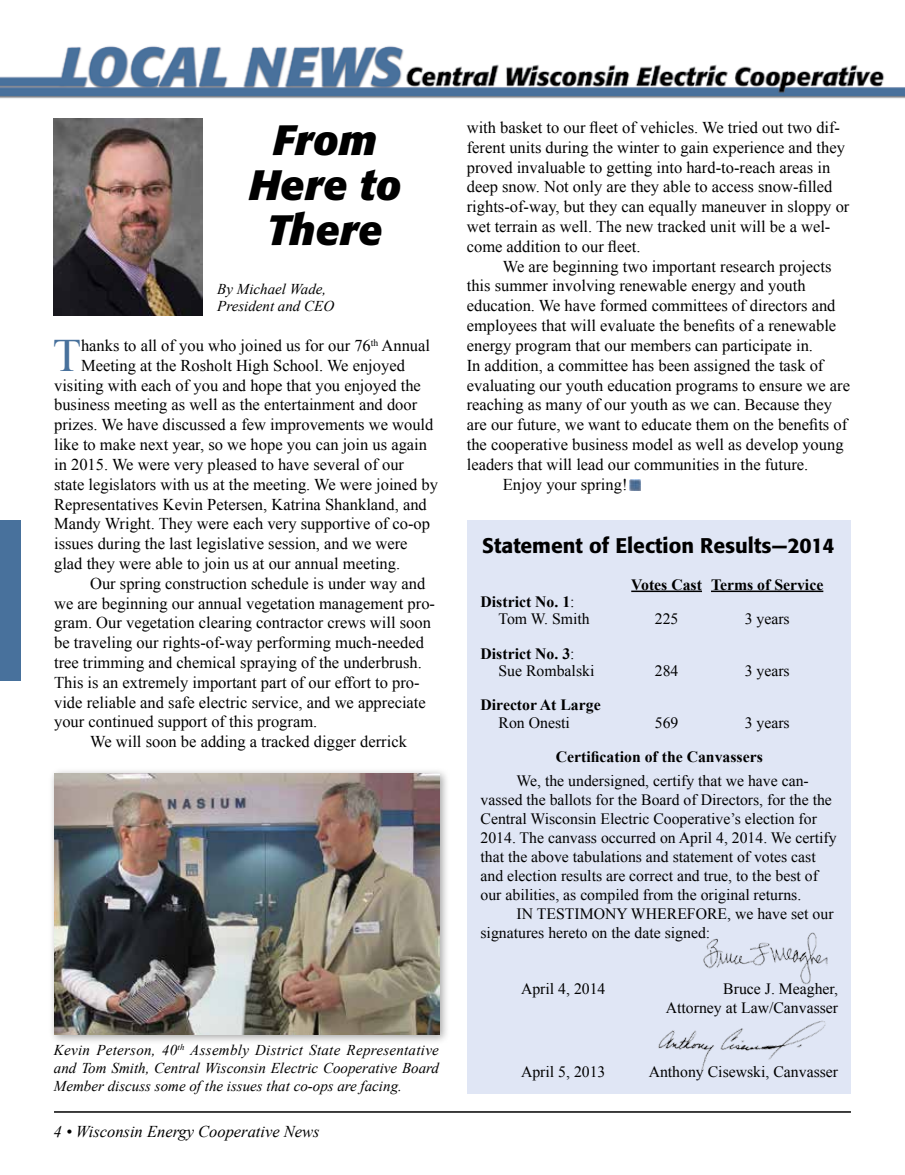
<style>
.page{position:relative;width:905px;height:1175px;background:#fff}
.page>*{position:absolute;margin:0;border:0;box-sizing:border-box;transform-origin:0 0}
.t1{font:46.35px "Times New Roman";color:#48719c}
.t2{font:italic 700 42px/45px "Formata";color:#000;text-align:center}
.t3{font:500 21px "Formata";color:#000}
.t4{font:16.5px "Times New Roman";color:#000}
.t5{font:italic 16.5px "Times New Roman";color:#000}
.t6{font:15.75px/17.2px "Times New Roman";color:#000}
.t7{font:700 15.75px/17.2px "Times New Roman";color:#000}
.t8{font:italic 15px/18px "Times New Roman";color:#000}
.s1{font-weight:400}
.s2{font-weight:700}
</style>
<div class="page">
<div style="left:467px;top:520px;width:383px;height:574px;background:#e0e6f5"></div>
<img style="left:0;top:46px;width:904px;height:76px">
<hr style="left:54px;top:1111px;width:796px;height:1px;background:#000">
<div style="left:0;top:520px;width:20px;height:160px;background:#48719c"></div>
<img style="left:54px;top:118px;width:149px;height:198px">
<hr style="left:631px;top:590px;width:71px;height:2px;background:#000">
<hr style="left:711px;top:590px;width:112px;height:2px;background:#000">
<img style="left:658px;top:1020px;width:168px;height:50px">
<img style="left:703px;top:932px;width:125px;height:53px">
<div style="left:48px;top:767px;width:402px;height:278px;background:#000;opacity:.35"></div>
<img style="left:54px;top:773px;width:385px;height:261px">
<svg style="left:630px;top:479px;width:10px;height:11px"></svg>
<p class="t2" style="left:249px;top:117px;width:154px">From<br>Here to<br>There</p>
<p class="t8" style="left:217px;top:281px;width:118px;line-height:16.5px">By Michael Wade,<br>President and CEO</p>
<p class="t1" style="left:53px;top:324px;width:30px">T</p>
<p class="t4" style="left:81px;top:334px;width:350px">hanks to all of you who joined us for our 76<sup>th</sup> Annual</p>
<p class="t4" style="left:81px;top:354px;width:325px">Meeting at the Rosholt High School. We enjoyed</p>
<p class="t4" style="left:54px;top:374px;width:368px">visiting with each of you and hope that you enjoyed the</p>
<p class="t4" style="left:54px;top:394px;width:364px">business meeting as well as the entertainment and door</p>
<p class="t4" style="left:54px;top:413px;width:381px">prizes. We have discussed a few improvements we would</p>
<p class="t4" style="left:54px;top:433px;width:374px">like to make next year, so we hope you can join us again</p>
<p class="t4" style="left:54px;top:453px;width:351px">in 2015. We were very pleased to have several of our</p>
<p class="t4" style="left:54px;top:473px;width:385px">state legislators with us at the meeting. We were joined by</p>
<p class="t4" style="left:54px;top:493px;width:374px">Representatives Kevin Petersen, Katrina Shankland, and</p>
<p class="t4" style="left:54px;top:512px;width:377px">Mandy Wright. They were each very supportive of co-op</p>
<p class="t4" style="left:54px;top:532px;width:355px">issues during the last legislative session, and we were</p>
<p class="t4" style="left:54px;top:552px;width:347px">glad they were able to join us at our annual meeting.</p>
<p class="t4" style="left:90px;top:572px;width:336px">Our spring construction schedule is under way and</p>
<p class="t4" style="left:54px;top:592px;width:382px">we are beginning our annual vegetation management pro-</p>
<p class="t4" style="left:54px;top:611px;width:378px">gram. Our vegetation clearing contractor crews will soon</p>
<p class="t4" style="left:54px;top:631px;width:371px">be traveling our rights-of-way performing much-needed</p>
<p class="t4" style="left:54px;top:651px;width:369px">tree trimming and chemical spraying of the underbrush.</p>
<p class="t4" style="left:54px;top:671px;width:367px">This is an extremely important part of our effort to pro-</p>
<p class="t4" style="left:54px;top:691px;width:373px">vide reliable and safe electric service, and we appreciate</p>
<p class="t4" style="left:54px;top:710px;width:265px">your continued support of this program.</p>
<p class="t4" style="left:90px;top:730px;width:318px">We will soon be adding a tracked digger derrick</p>
<p class="t8" style="left:54px;top:1041px;width:386px;text-align:justify">Kevin Peterson, 40<sup>th</sup> Assembly District State Representative and Tom Smith, Central Wisconsin Electric Cooperative Board Member discuss some of the issues that co-ops are facing.</p>
<p class="t5" style="left:54px;top:1120px;width:267px">4 • Wisconsin Energy Cooperative News</p>
<p class="t4" style="left:466px;top:116px;width:375px">with basket to our fleet of vehicles. We tried out two dif-</p>
<p class="t4" style="left:466px;top:136px;width:380px">ferent units during the winter to gain experience and they</p>
<p class="t4" style="left:466px;top:156px;width:365px">proved invaluable to getting into hard-to-reach areas in</p>
<p class="t4" style="left:466px;top:176px;width:367px">deep snow. Not only are they able to access snow-filled</p>
<p class="t4" style="left:466px;top:196px;width:384px">rights-of-way, but they can equally maneuver in sloppy or</p>
<p class="t4" style="left:466px;top:215px;width:365px">wet terrain as well. The new tracked unit will be a wel-</p>
<p class="t4" style="left:466px;top:235px;width:175px">come addition to our fleet.</p>
<p class="t4" style="left:503px;top:255px;width:330px">We are beginning two important research projects</p>
<p class="t4" style="left:466px;top:275px;width:340px">this summer involving renewable energy and youth</p>
<p class="t4" style="left:466px;top:295px;width:370px">education. We have formed committees of directors and</p>
<p class="t4" style="left:466px;top:314px;width:371px">employees that will evaluate the benefits of a renewable</p>
<p class="t4" style="left:466px;top:334px;width:348px">energy program that our members can participate in.</p>
<p class="t4" style="left:466px;top:354px;width:358px">In addition, a committee has been assigned the task of</p>
<p class="t4" style="left:466px;top:374px;width:385px">evaluating our youth education programs to ensure we are</p>
<p class="t4" style="left:466px;top:394px;width:367px">reaching as many of our youth as we can. Because they</p>
<p class="t4" style="left:466px;top:413px;width:382px">are our future, we want to educate them on the benefits of</p>
<p class="t4" style="left:466px;top:433px;width:378px">the cooperative business model as well as develop young</p>
<p class="t4" style="left:466px;top:453px;width:343px">leaders that will lead our communities in the future.</p>
<p class="t4" style="left:503px;top:473px;width:126px">Enjoy your spring!</p>
<p class="t3" style="left:482px;top:533px;width:354px">Statement of Election Results—2014</p>
<p class="t7" style="left:498px;top:592px;width:93px;text-indent:-18px">District No. 1<span class="s1">:<br>Tom W. Smith</span></p>
<p class="t6" style="left:498px;top:644px;width:97px;text-indent:-18px"><span class="s2">District No. 3</span>:<br>Sue Rombalski</p>
<p class="t7" style="left:631px;top:575px;width:194px">Votes Cast Terms of Service</p>
<p class="t6" style="left:654px;top:610px;width:25px">225</p>
<p class="t6" style="left:744px;top:610px;width:47px">3 years</p>
<p class="t6" style="left:654px;top:661px;width:25px">284</p>
<p class="t6" style="left:744px;top:661px;width:47px">3 years</p>
<p class="t7" style="left:498px;top:696px;width:104px;text-indent:-18px">Director At Large<br><span class="s1">Ron Onesti</span></p>
<p class="t7" style="left:556px;top:704px;width:235px;line-height:34.5px;text-indent:189px"><span class="s1">3 years<br></span>Certification of the Canvassers</p>
<p class="t6" style="left:516px;top:772px;width:294px">We, the undersigned, certify that we have can-</p>
<p class="t6" style="left:480px;top:791px;width:353px">vassed the ballots for the Board of Directors, for the the</p>
<p class="t6" style="left:480px;top:810px;width:338px">Central Wisconsin Electric Cooperative’s election for</p>
<p class="t6" style="left:480px;top:829px;width:357px">2014. The canvass occurred on April 4, 2014. We certify</p>
<p class="t6" style="left:480px;top:848px;width:337px">that the above tabulations and statement of votes cast</p>
<p class="t6" style="left:480px;top:866px;width:339px">and election results are correct and true, to the best of</p>
<p class="t6" style="left:480px;top:885px;width:322px">our abilities, as compiled from the original returns.</p>
<p class="t6" style="left:516px;top:904px;width:318px">IN TESTIMONY WHEREFORE, we have set our</p>
<p class="t6" style="left:480px;top:923px;width:231px">signatures hereto on the date signed:</p>
<p class="t6" style="left:654px;top:713px;width:25px">569</p>
<p class="t6" style="left:521px;top:980px;width:86px">April 4, 2014</p>
<p class="t6" style="left:665px;top:979px;width:174px;line-height:18.9px;text-align:right">Bruce J. Meagher,<br>Attorney at Law/Canvasser</p>
<p class="t6" style="left:521px;top:1062px;width:86px">April 5, 2013</p>
<p class="t6" style="left:648px;top:1062px;width:191px">Anthony Cisewski, Canvasser</p>
</div>
